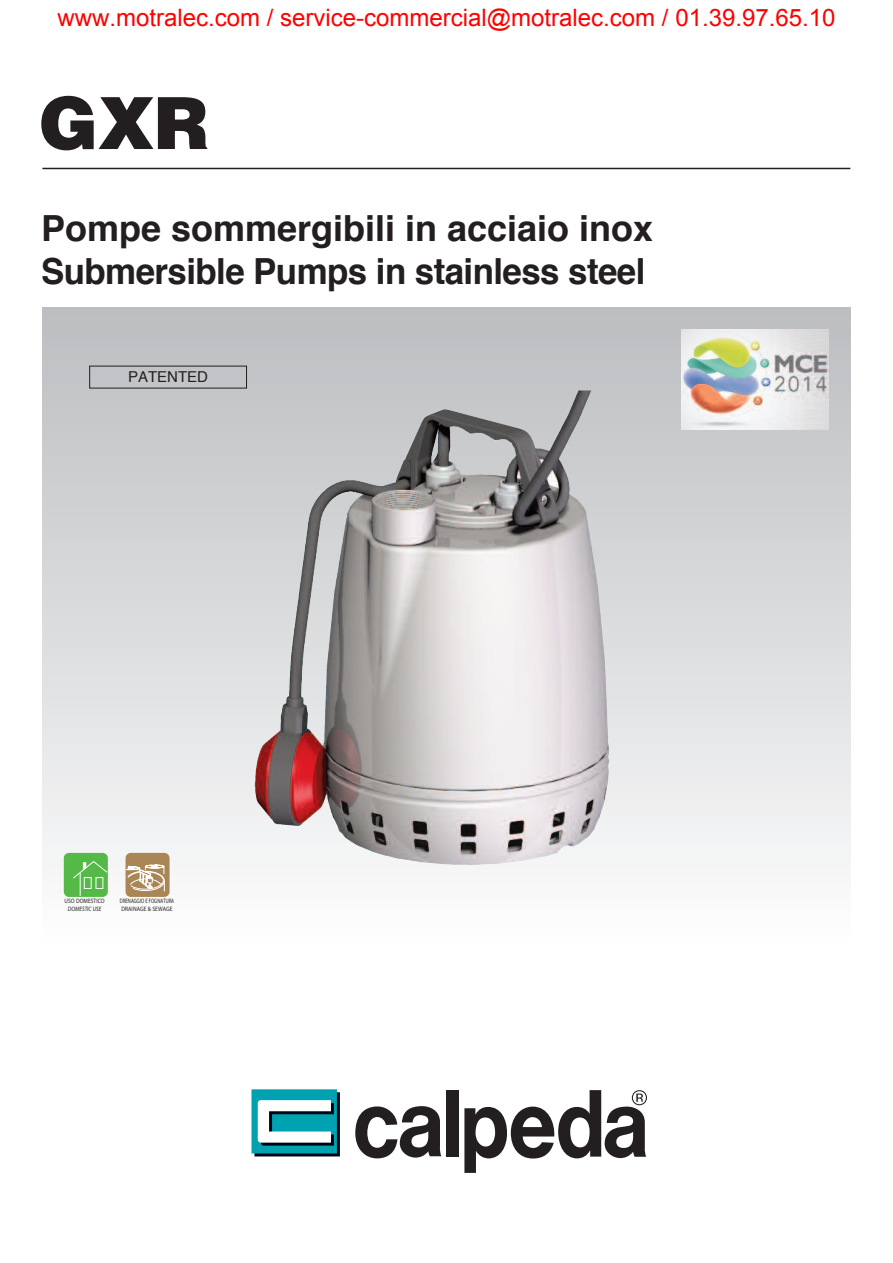
<style>
.page{position:relative;width:893px;height:1263px;background:#fff}
.page>*{position:absolute;margin:0;border:0;box-sizing:border-box;transform-origin:0 0}
.t1{font:900 72px "Helvetica";color:#231f20}
.t2{font:700 36px/43.2px "Helvetica";letter-spacing:-.015em;color:#231f20}
.t3{font:24px "Arial";color:#f00}
.t4{font:15px "Helvetica";color:#231f20}
.t5{font:6.3px/7.4px "Myriad";letter-spacing:.01em;color:#231f20;scale:.73 1}
.t6{font:6.3px "Myriad";letter-spacing:.01em;color:#231f20;scale:.87 1}
.t7{font:italic 6.3px "Myriad";color:#231f20;scale:.87 1}
</style>
<div class="page">
<div style="left:446px;top:1090px;width:12px;height:66px;background:#231f20"></div>
<svg style="left:355px;top:1106px;width:86px;height:52px"></svg>
<svg style="left:251px;top:1089px;width:89px;height:67px"></svg>
<svg style="left:464px;top:1090px;width:183px;height:83px"></svg>
<hr style="left:42px;top:168px;width:808px;height:1px;background:#231f20">
<svg style="left:43px;top:307px;width:807px;height:590px"></svg>
<img style="left:681px;top:329px;width:147px;height:100px">
<div style="left:64px;top:853px;width:44px;height:44px;background:#54b947;border-radius:5px"></div>
<svg style="left:73px;top:861px;width:34px;height:35px"></svg>
<div style="left:126px;top:853px;width:44px;height:44px;background:#aa8656;border-radius:5px"></div>
<svg style="left:121px;top:864px;width:44px;height:30px"></svg>
<img style="left:378px;top:840px;width:206px;height:25px">
<p class="t3" style="left:58px;top:8px;width:779px">www.motralec.com / service-commercial@motralec.com / 01.39.97.65.10</p>
<h1 class="t1" style="left:38px;top:82px;width:173px">GXR</h1>
<h2 class="t2" style="left:41px;top:210px;width:614px">Pompe sommergibili in acciaio inox<br>Submersible Pumps in stainless steel</h2>
<p class="t4" style="left:128px;top:371px;width:82px">PATENTED</p>
<p class="t6" style="left:64px;top:899px;width:48px">USO DOMESTICO</p>
<p class="t7" style="left:68px;top:906px;width:40px">DOMESTIC USE</p>
<p class="t5" style="left:120px;top:898px;width:76px">DRENAGGIO E FOGNATURA<br>DRAINAGE &amp; SEWAGE</p>
</div>
